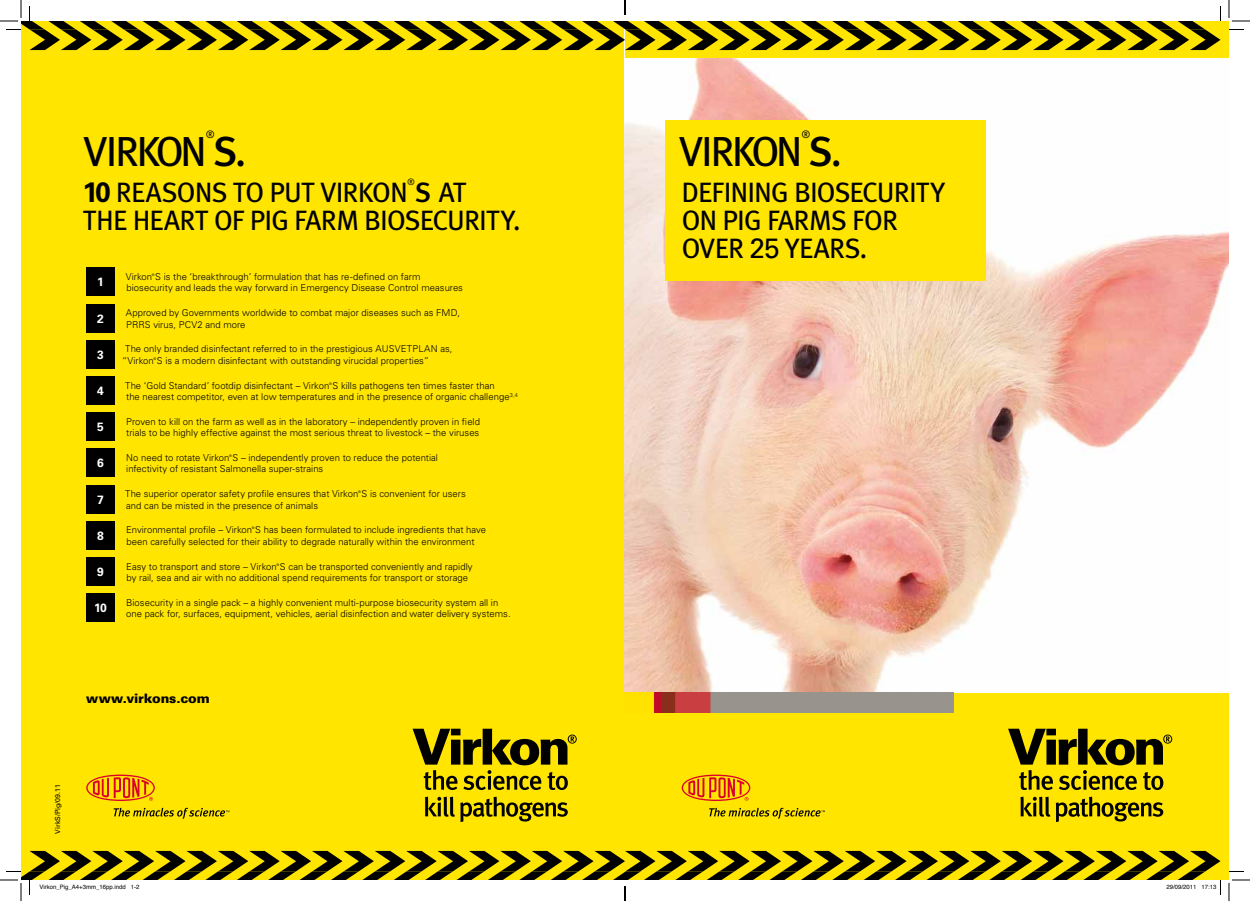
<style>
.page{position:relative;width:1250px;height:901px;background:#fff}
.page>*{position:absolute;margin:0;border:0;box-sizing:border-box;transform-origin:0 0}
.t1{font:42px "Meta Plus";letter-spacing:-.07em;color:#000}
.t2{font:28px/28px "Meta Plus";letter-spacing:-.03em;color:#000}
.t3{font:900 13px "Univers";letter-spacing:-.01em;color:#000}
.t4{font:700 12px "Univers";color:#fff}
.t5{font:10.5px "Meta Plus";color:#000}
.t6{font:300 9.5px/11.5px "Univers";color:#000}
.t7{font:9px "Meta Plus";color:#000}
.t8{font:7px "Univers";color:#000}
.t9{font:6px "Helvetica";color:#000}
.t10{font:300 3.5px "Univers";color:#000}
.s1{font-weight:500}
.s2{font-family:"Univers";font-weight:700}
.s3{font-family:"Univers"}
</style>
<div class="page">
<div style="left:21px;top:21px;width:1208px;height:859px;background:#ffe500"></div>
<img style="left:625px;top:58px;width:604px;height:635px">
<img style="left:654px;top:693px;width:299px;height:20px">
<div style="left:86px;top:268px;width:29px;height:28px;background:#000"></div>
<div style="left:86px;top:412px;width:29px;height:29px;background:#000"></div>
<div style="left:86px;top:340px;width:29px;height:28px;background:#000"></div>
<div style="left:86px;top:485px;width:29px;height:28px;background:#000"></div>
<div style="left:86px;top:304px;width:29px;height:28px;background:#000"></div>
<div style="left:86px;top:449px;width:29px;height:28px;background:#000"></div>
<div style="left:86px;top:376px;width:29px;height:29px;background:#000"></div>
<div style="left:86px;top:521px;width:29px;height:29px;background:#000"></div>
<div style="left:86px;top:557px;width:29px;height:29px;background:#000"></div>
<div style="left:86px;top:594px;width:29px;height:28px;background:#000"></div>
<svg style="left:1020px;top:796px;width:143px;height:26px"></svg>
<svg style="left:1008px;top:729px;width:164px;height:61px"></svg>
<svg style="left:425px;top:796px;width:143px;height:26px"></svg>
<svg style="left:412px;top:729px;width:165px;height:61px"></svg>
<svg style="left:681px;top:775px;width:69px;height:26px"></svg>
<svg style="left:709px;top:808px;width:116px;height:11px"></svg>
<svg style="left:86px;top:775px;width:69px;height:26px"></svg>
<svg style="left:114px;top:808px;width:115px;height:11px"></svg>
<div style="left:664px;top:120px;width:321px;height:161px;background:#ffe500"></div>
<svg style="left:1229px;top:29px;width:15px;height:1px"></svg>
<svg style="left:1229px;top:871px;width:15px;height:1px"></svg>
<svg style="left:1228px;top:0;width:22px;height:22px"></svg>
<svg style="left:1228px;top:879px;width:22px;height:22px"></svg>
<svg style="left:0;top:0;width:1221px;height:50px"></svg>
<svg style="left:0;top:851px;width:1221px;height:50px"></svg>
<p class="t5" style="left:206px;top:129px;width:10px">®</p>
<h1 class="t1" style="left:84px;top:127px;width:164px">VIRKON <span class="s1">S</span>.</h1>
<p class="t7" style="left:407px;top:177px;width:9px">®</p>
<h2 class="t2" style="left:83px;top:178px;width:439px;text-indent:332px"><span class="s1">S</span> AT<br>THE HEART OF PIG FARM BIOSECURITY.</h2>
<h2 class="t2" style="left:83px;top:178px;width:253px"><span class="s2">10</span> REASONS TO PUT VIRKON</h2>
<p class="t4" style="left:97px;top:275px;width:8px">1</p>
<p class="t6" style="left:126px;top:271px;width:296px">Virkon S is the ‘breakthrough’ formulation that has re-defined on farm</p>
<p class="t10" style="left:152px;top:272px;width:4px">®</p>
<p class="t6" style="left:126px;top:282px;width:338px">biosecurity and leads the way forward in Emergency Disease Control measures</p>
<p class="t4" style="left:97px;top:311px;width:8px">2</p>
<p class="t6" style="left:126px;top:307px;width:336px">Approved by Governments worldwide to combat major diseases such as FMD,<br>PRRS virus, PCV2 and more</p>
<p class="t4" style="left:97px;top:347px;width:8px">3</p>
<p class="t6" style="left:122px;top:343px;width:332px;text-indent:3px">The only branded disinfectant referred to in the prestigious AUSVETPLAN as, “Virkon S is a modern disinfectant with outstanding virucidal properties”</p>
<p class="t10" style="left:153px;top:356px;width:4px">®</p>
<p class="t4" style="left:97px;top:384px;width:8px">4</p>
<p class="t6" style="left:125px;top:379px;width:371px">The ‘Gold Standard’ footdip disinfectant – Virkon S kills pathogens ten times faster than</p>
<p class="t10" style="left:329px;top:381px;width:4px">®</p>
<p class="t6" style="left:126px;top:391px;width:393px">the nearest competitor, even at low temperatures and in the presence of organic challenge<sup>3,4</sup></p>
<p class="t4" style="left:97px;top:420px;width:8px">5</p>
<p class="t6" style="left:126px;top:416px;width:355px">Proven to kill on the farm as well as in the laboratory – independently proven in field trials to be highly effective against the most serious threat to livestock – the viruses</p>
<p class="t4" style="left:97px;top:456px;width:8px">6</p>
<p class="t6" style="left:126px;top:452px;width:313px">No need to rotate Virkon S – independently proven to reduce the potential</p>
<p class="t10" style="left:229px;top:454px;width:4px">®</p>
<p class="t6" style="left:126px;top:463px;width:199px">infectivity of resistant Salmonella super-strains</p>
<p class="t4" style="left:97px;top:492px;width:8px">7</p>
<p class="t6" style="left:125px;top:488px;width:342px">The superior operator safety profile ensures that Virkon S is convenient for users</p>
<p class="t10" style="left:358px;top:490px;width:4px">®</p>
<p class="t6" style="left:126px;top:500px;width:193px">and can be misted in the presence of animals</p>
<p class="t4" style="left:97px;top:529px;width:8px">8</p>
<p class="t4" style="left:97px;top:565px;width:8px">9</p>
<p class="t4" style="left:94px;top:601px;width:14px">10</p>
<p class="t6" style="left:126px;top:524px;width:361px">Environmental profile – Virkon S has been formulated to include ingredients that have</p>
<p class="t10" style="left:252px;top:526px;width:4px">®</p>
<p class="t6" style="left:126px;top:536px;width:349px">been carefully selected for their ability to degrade naturally within the environment</p>
<p class="t6" style="left:126px;top:560px;width:348px">Easy to transport and store – Virkon S can be transported conveniently and rapidly</p>
<p class="t10" style="left:276px;top:562px;width:4px">®</p>
<p class="t6" style="left:126px;top:572px;width:343px">by rail, sea and air with no additional spend requirements for transport or storage</p>
<p class="t6" style="left:126px;top:597px;width:386px">Biosecurity in a single pack – a highly convenient multi-purpose biosecurity system all in one pack for, surfaces, equipment, vehicles, aerial disinfection and water delivery systems.</p>
<h3 class="t3" style="left:86px;top:690px;width:125px">www.virkons.com</h3>
<p class="t8" style="left:54px;top:834px;width:51px;rotate:-90deg">VirkS/Pig/09.11</p>
<p class="t5" style="left:801px;top:129px;width:10px">®</p>
<h1 class="t1" style="left:679px;top:127px;width:164px">VIRKON <span class="s1">S</span>.</h1>
<h2 class="t2" style="left:681px;top:178px;width:265px;text-indent:112px">BIOSECURITY<br>ON PIG FARMS FOR<br>OVER <span class="s3">25</span> YEARS.</h2>
<h2 class="t2" style="left:681px;top:178px;width:56px">DEFINING</h2>
<p class="t9" style="left:40px;top:882px;width:101px">Virkon_Pig_A4+3mm_16pp.indd 1-2</p>
<p class="t9" style="left:1166px;top:882px;width:52px">29/09/2011 17:13</p>
</div>
